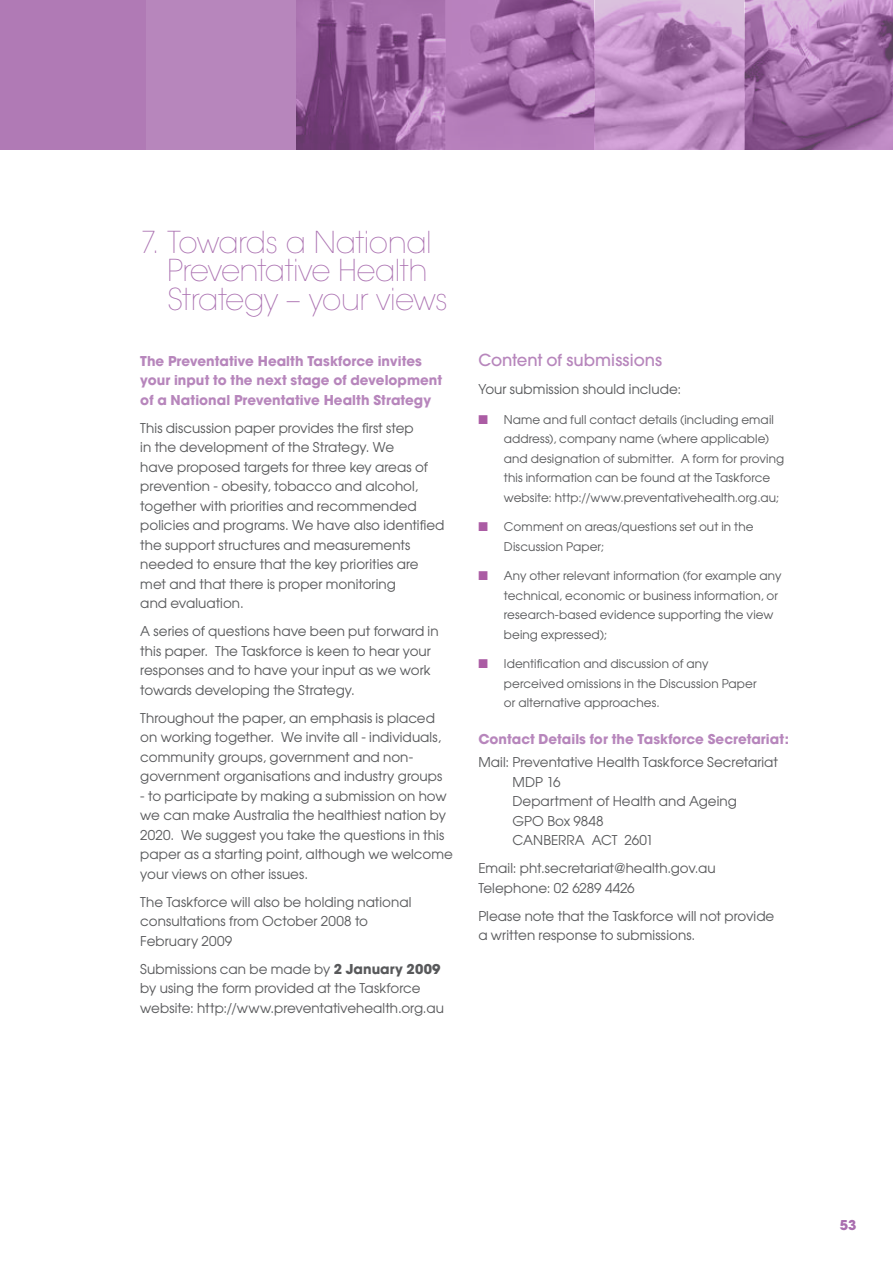
<style>
.page{position:relative;width:893px;height:1263px;background:#fff}
.page>*{position:absolute;margin:0;border:0;box-sizing:border-box;transform-origin:0 0}
.t1{font:200 30px/28.5px "Avant Garde";letter-spacing:-.015em;color:#a96eaf}
.t2{font:500 16.5px "Avant Garde";letter-spacing:-.005em;color:#b786bc}
.t3{font:13.5px/19.5px "Avant Garde";letter-spacing:.005em;color:#58595b}
.t4{font:700 13.5px/19.5px "Avant Garde";color:#b786bc}
.t5{font:700 13.5px "Avant Garde";color:#a96eaf}
.t6{font:12px/19.5px "Avant Garde";letter-spacing:.005em;color:#58595b}
.s1{font-weight:700}
.s2{color:#ab5ca4}
</style>
<div class="page">
<div style="left:0;top:0;width:146px;height:150px;background:#b07ab5"></div>
<div style="left:146px;top:0;width:150px;height:150px;background:#b786bc"></div>
<img style="left:296px;top:0;width:149px;height:150px">
<svg style="left:445px;top:0;width:150px;height:150px;background:#a972af"></svg>
<svg style="left:744px;top:0;width:149px;height:150px;background:#a673ab"></svg>
<svg style="left:595px;top:0;width:149px;height:150px;background:#c092c5"></svg>
<h1 class="t1" style="left:168px;top:228px;width:282px;text-indent:-27px">7. Towards a National<br>Preventative H ealth<br>Strategy – your views</h1>
<p class="t4" style="left:140px;top:351px;width:303px">The Preventative Health Taskforce invites your input to the next stage of development of a National Preventative Health Strategy</p>
<p class="t3" style="left:140px;top:418px;width:306px">This discussion paper provides the first step<br>in the development of the Strategy. We<br>have proposed targets for three key areas of prevention - obesity, tobacco and alcohol, together with priorities and recommended policies and programs. We have also identified the support structures and measurements needed to ensure that the key priorities are met and that there is proper monitoring<br>and evaluation.</p>
<p class="t3" style="left:140px;top:621px;width:300px">A series of questions have been put forward in this paper. The Taskforce is keen to hear your responses and to have your input as we work towards developing the Strategy.</p>
<p class="t3" style="left:140px;top:708px;width:304px">Throughout the paper, an emphasis is placed on working together. We invite all - individuals, community groups, government and non&shy;government organisations and industry groups</p>
<p class="t3" style="left:140px;top:786px;width:314px">- to participate by making a submission on how we can make Australia the healthiest nation by 2020. We suggest you take the questions in this paper as a starting point, although we welcome your views on other issues.</p>
<p class="t3" style="left:140px;top:892px;width:273px">The Taskforce will also be holding national consultations from October 2008 to<br>February 2009</p>
<p class="t3" style="left:140px;top:959px;width:305px">Submissions can be made by <span class="s1">2 January 2009 </span>by using the form provided at the Taskforce website: http://www.preventativehealth.org.au</p>
<p class="t2" style="left:478px;top:350px;width:185px">Content of submissions</p>
<p class="t3" style="left:478px;top:379px;width:204px">Your submission should include:</p>
<p class="t6" style="left:504px;top:409px;width:282px;text-indent:-26px"><span class="s2">■</span> Name and full contact details (including email address), company name (where applicable) and designation of submitter. A form for proving this information can be found at the Taskforce website: http://www.preventativehealth.org.au;</p>
<p class="t6" style="left:504px;top:517px;width:251px;text-indent:-26px"><span class="s2">■</span> Comment on areas/questions set out in the<br>Discussion Paper;</p>
<p class="t6" style="left:504px;top:566px;width:279px;text-indent:-26px"><span class="s2">■</span> Any other relevant information (for example any technical, economic or business information, or research-based evidence supporting the view being expressed);</p>
<p class="t6" style="left:504px;top:654px;width:254px;text-indent:-26px"><span class="s2">■</span> Identification and discussion of any perceived omissions in the Discussion Paper or alternative approaches.</p>
<p class="t4" style="left:478px;top:729px;width:312px">Contact Details for the Taskforce Secretariat:</p>
<p class="t3" style="left:513px;top:752px;width:267px;text-indent:-34px">Mail: Preventative Health Taskforce Secretariat<br>MDP 16<br>Department of Health and Ageing<br>GPO Box 9848<br>CANBERRA ACT 2601</p>
<p class="t3" style="left:478px;top:858px;width:239px">Email: pht.secretariat@health.gov.au<br>Telephone: 02 6289 4426</p>
<p class="t3" style="left:478px;top:906px;width:298px">Please note that the Taskforce will not provide a written response to submissions.</p>
<p class="t5" style="left:840px;top:1216px;width:18px">53</p>
</div>
